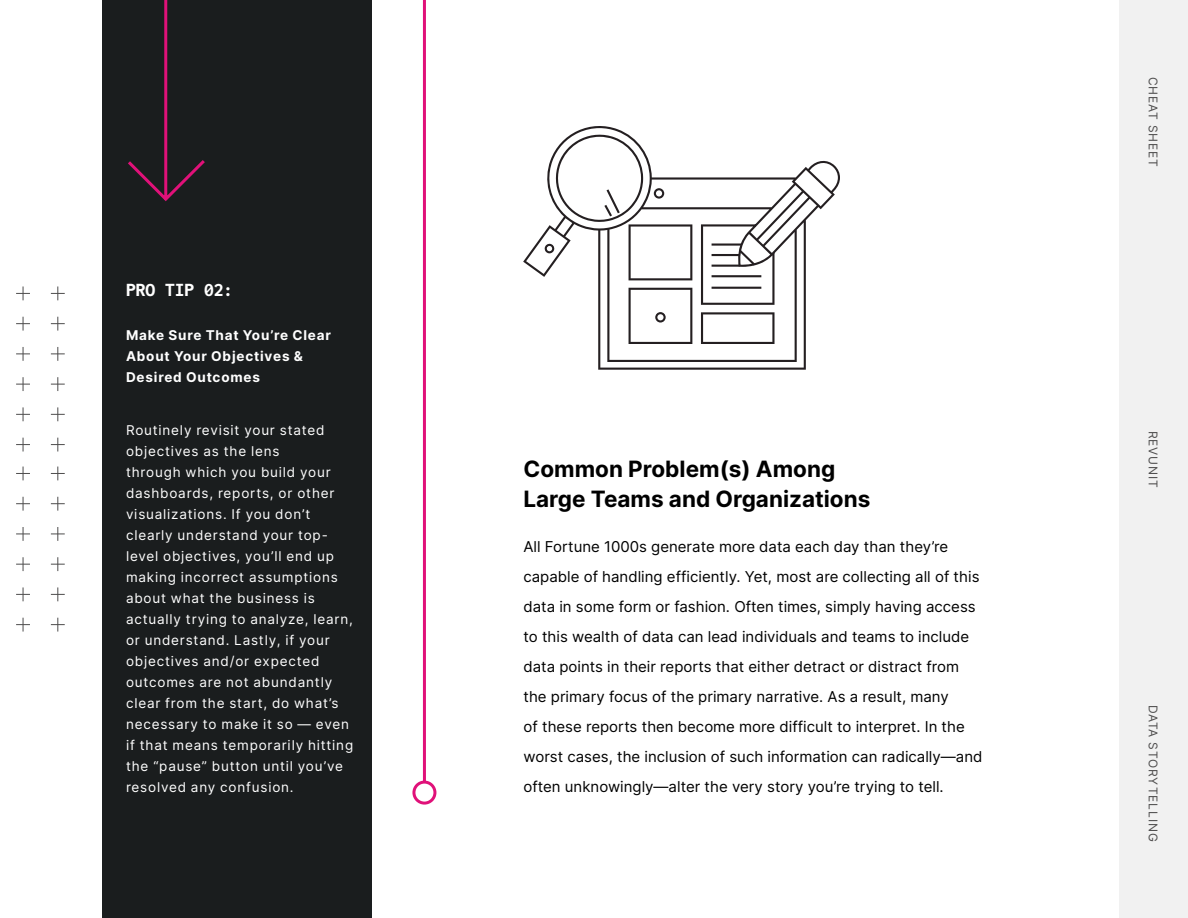
<style>
.page{position:relative;width:1188px;height:918px;background:#fff}
.page>*{position:absolute;margin:0;border:0;box-sizing:border-box;transform-origin:0 0}
.t1{font:700 22.5px/30px "Inter";color:#000}
.t2{font:19.5px "Inconsolata";color:#fff}
.t3{font:15px/30px "Inter";color:#000}
.t4{font:13.5px/21px "Inter";letter-spacing:.06em;color:#fff}
.t5{font:700 13.5px/21px "Inter";letter-spacing:.06em;color:#fff}
.t6{font:12px "Inter";letter-spacing:.07em;color:#4e4d4d}
</style>
<div class="page">
<div style="left:103px;top:0;width:269px;height:918px;background:#1a1d1e"></div>
<svg style="left:16px;top:286px;width:14px;height:14px"></svg>
<svg style="left:51px;top:286px;width:14px;height:14px"></svg>
<svg style="left:16px;top:317px;width:14px;height:14px"></svg>
<svg style="left:51px;top:317px;width:14px;height:14px"></svg>
<svg style="left:16px;top:347px;width:14px;height:14px"></svg>
<svg style="left:51px;top:347px;width:14px;height:14px"></svg>
<svg style="left:16px;top:377px;width:14px;height:14px"></svg>
<svg style="left:51px;top:377px;width:14px;height:14px"></svg>
<svg style="left:16px;top:407px;width:14px;height:14px"></svg>
<svg style="left:51px;top:407px;width:14px;height:14px"></svg>
<svg style="left:16px;top:438px;width:14px;height:14px"></svg>
<svg style="left:51px;top:438px;width:14px;height:14px"></svg>
<svg style="left:16px;top:467px;width:14px;height:13px"></svg>
<svg style="left:51px;top:467px;width:14px;height:13px"></svg>
<svg style="left:16px;top:497px;width:14px;height:14px"></svg>
<svg style="left:51px;top:497px;width:14px;height:14px"></svg>
<svg style="left:16px;top:527px;width:14px;height:14px"></svg>
<svg style="left:51px;top:527px;width:14px;height:14px"></svg>
<svg style="left:16px;top:557px;width:14px;height:14px"></svg>
<svg style="left:51px;top:557px;width:14px;height:14px"></svg>
<svg style="left:16px;top:587px;width:14px;height:14px"></svg>
<svg style="left:51px;top:587px;width:14px;height:14px"></svg>
<svg style="left:16px;top:618px;width:14px;height:14px"></svg>
<svg style="left:51px;top:618px;width:14px;height:14px"></svg>
<svg style="left:523px;top:126px;width:317px;height:244px"></svg>
<svg style="left:739px;top:250px;width:16px;height:16px"></svg>
<svg style="left:545px;top:129px;width:147px;height:151px"></svg>
<svg style="left:128px;top:0;width:77px;height:202px"></svg>
<hr style="left:423px;top:0;width:3px;height:783px;background:#e01179">
<div style="left:412px;top:781px;width:24px;height:24px;border:3px solid #e01179;border-radius:50%"></div>
<div style="left:1119px;top:0;width:69px;height:918px;background:#f1f1f1"></div>
<h2 class="t2" style="left:126px;top:276px;width:109px">PRO TIP 02:</h2>
<p class="t5" style="left:126px;top:325px;width:206px">Make Sure That You’re Clear<br>About Your Objectives &amp;<br>Desired Outcomes</p>
<p class="t4" style="left:126px;top:419px;width:229px">Routinely revisit your stated objectives as the lens<br>through which you build your dashboards, reports, or other visualizations. If you don’t clearly understand your top&shy;level objectives, you’ll end up making incorrect assumptions about what the business is actually trying to analyze, learn, or understand. Lastly, if your objectives and/or expected outcomes are not abundantly clear from the start, do what’s necessary to make it so — even if that means temporarily hitting the “pause” button until you’ve resolved any confusion.</p>
<h1 class="t1" style="left:524px;top:454px;width:348px">Common Problem(s) Among<br>Large Teams and Organizations</h1>
<p class="t3" style="left:524px;top:531px;width:460px">All Fortune 1000s generate more data each day than they’re capable of handling efficiently. Yet, most are collecting all of this data in some form or fashion. Often times, simply having access to this wealth of data can lead individuals and teams to include data points in their reports that either detract or distract from the primary focus of the primary narrative. As a result, many<br>of these reports then become more difficult to interpret. In the worst cases, the inclusion of such information can radically—and often unknowingly—alter the very story you’re trying to tell.</p>
<p class="t6" style="left:1162px;top:77px;width:91px;rotate:90deg">CHEAT SHEET</p>
<p class="t6" style="left:1162px;top:431px;width:58px;rotate:90deg">REVUNIT</p>
<p class="t6" style="left:1162px;top:705px;width:138px;rotate:90deg">DATA STORYTELLING</p>
</div>
